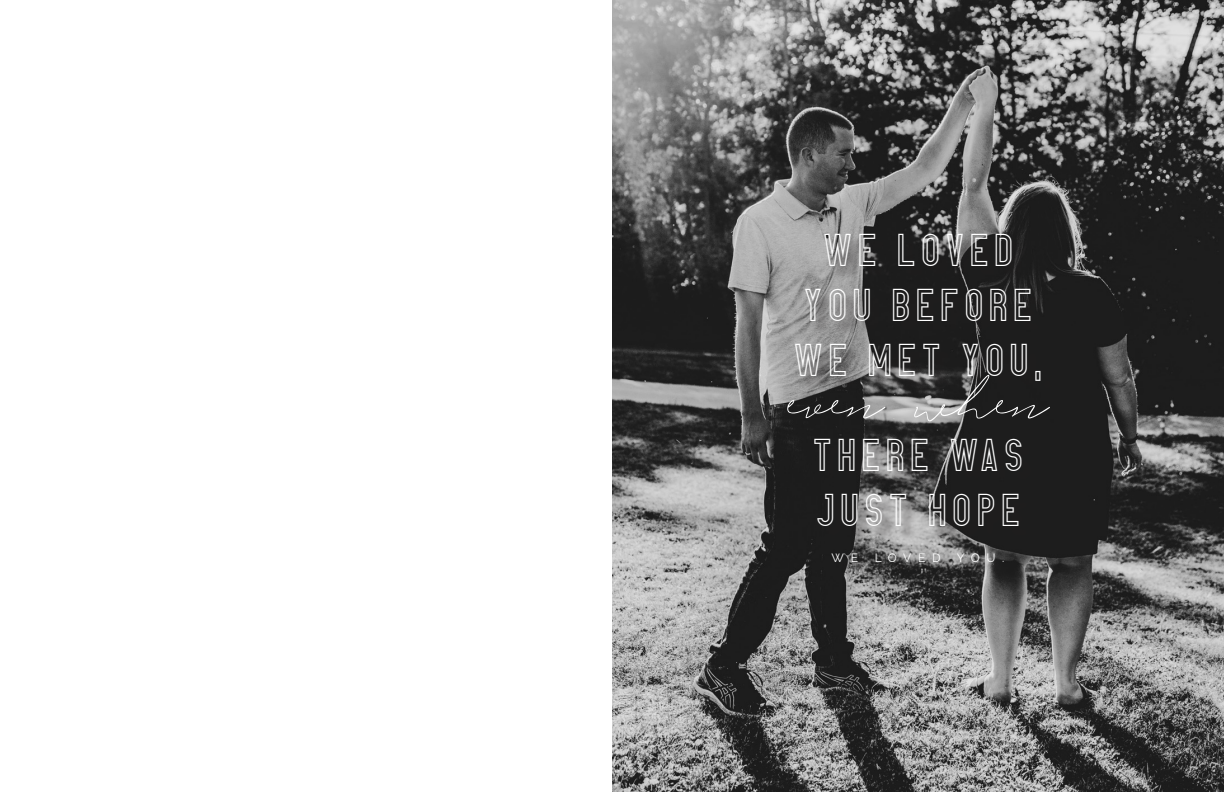
<style>
.page{position:relative;width:1224px;height:792px;background:#fff}
.page>*{position:absolute;margin:0;border:0;box-sizing:border-box;transform-origin:0 0}
.t1{font:65px "Hullist";color:#fff}
.t2{font:46px/55.2px "Elephant Outline";letter-spacing:.1em;color:#fff;text-align:center}
.t3{font:12px "Raleway";letter-spacing:.545em;color:#fff}
</style>
<div class="page">
<img style="left:612px;top:0;width:612px;height:792px">
<div style="left:798px;top:235px;width:258px;height:161px;background:#231f20;opacity:.75"></div>
<div style="left:834px;top:555px;width:182px;height:19px;background:#231f20;opacity:.75"></div>
<div style="left:817px;top:441px;width:220px;height:101px;background:#231f20;opacity:.75"></div>
<p class="t2" style="left:793px;top:225px;width:251px">WE LOVED<br>YOU BEFORE<br>WE MET YOU,</p>
<p class="t1" style="left:787px;top:359px;width:263px">even when</p>
<p class="t2" style="left:812px;top:431px;width:213px;text-align:left">THERE WAS<br>JUST HOPE</p>
<p class="t3" style="left:832px;top:551px;width:28px">W E</p>
<p class="t3" style="left:875px;top:551px;width:68px">LOVED</p>
<p class="t3" style="left:957px;top:551px;width:49px">YOU.</p>
</div>
